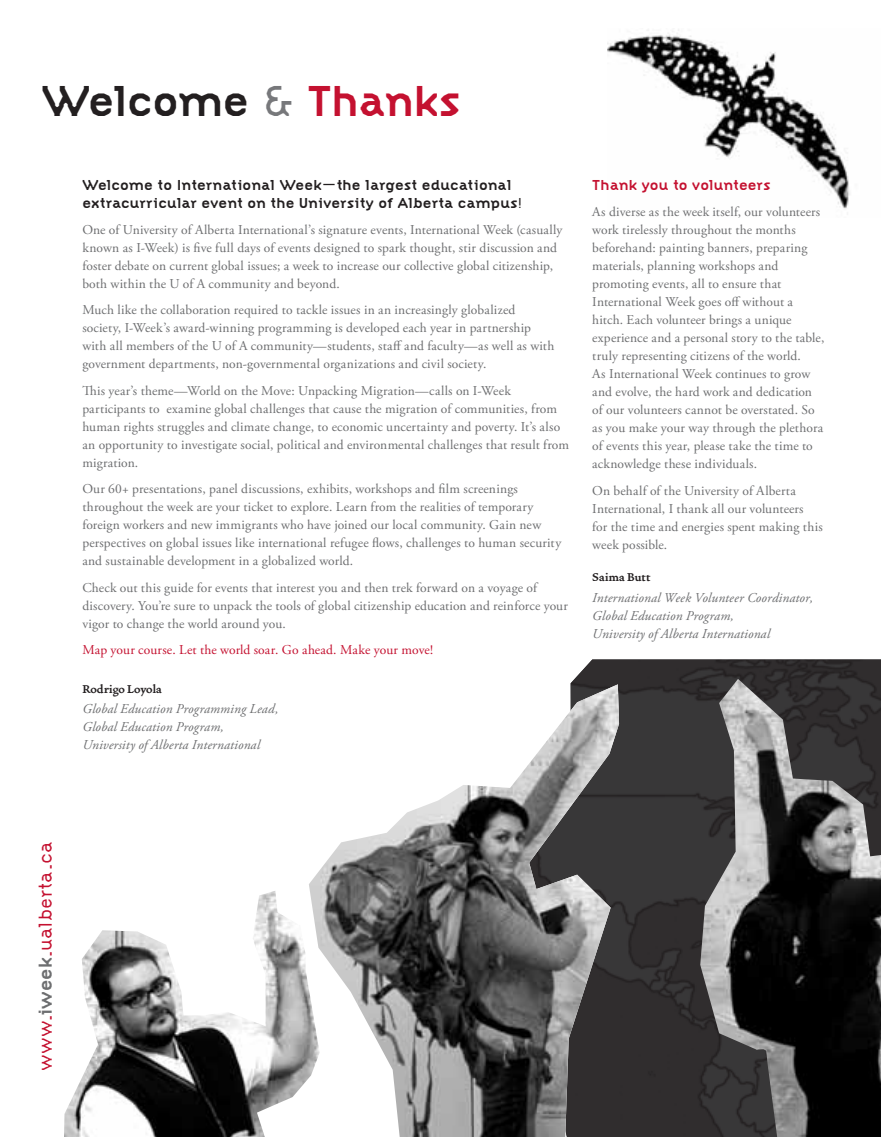
<style>
.page{position:relative;width:881px;height:1137px;background:#fff}
.page>*{position:absolute;margin:0;border:0;box-sizing:border-box;transform-origin:0 0}
.t1{font:700 45px "Simplex";letter-spacing:-.01em;color:#231f20}
.t2{font:300 19.5px "Simplex";letter-spacing:-.005em;color:#c41130}
.t3{font:700 15px/18px "Simplex";color:#231f20}
.t4{font:700 15px "Simplex";letter-spacing:.005em;color:#c41130}
.t5{font:14.25px "Vendetta Bold Lining Figs";letter-spacing:.005em;color:#231f20}
.t6{font:13.5px/18px "Adobe Garamond Pro";letter-spacing:.01em;color:#6d6e70}
.t7{font:italic 13.5px/18px "Adobe Garamond Pro";letter-spacing:.01em;color:#6d6e70}
.t8{font:13.5px "Adobe Garamond Pro";letter-spacing:.01em;color:#c41130}
.s1{font-weight:300;color:#77787b}
.s2{color:#c41130}
.s3{font-weight:700;color:#6d6e70}
</style>
<div class="page">
<img style="left:570px;top:659px;width:310px;height:478px">
<img style="left:607px;top:29px;width:243px;height:180px">
<img style="left:309px;top:684px;width:309px;height:453px">
<img style="left:64px;top:890px;width:255px;height:247px">
<img style="left:699px;top:679px;width:181px;height:458px">
<h1 class="t1" style="left:42px;top:84px;width:420px">Welcome <span class="s1">&amp;</span> <span class="s2">Thanks</span></h1>
<p class="t3" style="left:82px;top:176px;width:441px">Welcome to International Week—the largest educational extracurricular event on the University of Alberta campus!</p>
<p class="t6" style="left:82px;top:222px;width:481px">One of University of Alberta International’s signature events, International Week (casually known as I-Week) is five full days of events designed to spark thought, stir discussion and foster debate on current global issues; a week to increase our collective global citizenship, both within the U of A community and beyond.</p>
<p class="t6" style="left:82px;top:302px;width:473px">Much like the collaboration required to tackle issues in an increasingly globalized society, I-Week’s award-winning programming is developed each year in partnership with all members of the U of A community—students, staff and faculty—as well as with government departments, non-governmental organizations and civil society.</p>
<p class="t6" style="left:82px;top:383px;width:488px">This year’s theme—World on the Move: Unpacking Migration—calls on I-Week participants to examine global challenges that cause the migration of communities, from human rights struggles and climate change, to economic uncertainty and poverty. It’s also an opportunity to investigate social, political and environmental challenges that result from migration.</p>
<p class="t6" style="left:82px;top:481px;width:480px">Our 60+ presentations, panel discussions, exhibits, workshops and film screenings throughout the week are your ticket to explore. Learn from the realities of temporary foreign workers and new immigrants who have joined our local community. Gain new perspectives on global issues like international refugee flows, challenges to human security and sustainable development in a globalized world.</p>
<p class="t6" style="left:82px;top:579px;width:487px">Check out this guide for events that interest you and then trek forward on a voyage of discovery. You’re sure to unpack the tools of global citizenship education and reinforce your vigor to change the world around you.</p>
<p class="t8" style="left:82px;top:644px;width:352px">Map your course. Let the world soar. Go ahead. Make your move!</p>
<p class="t5" style="left:82px;top:682px;width:81px">Rodrigo Loyola</p>
<p class="t7" style="left:82px;top:701px;width:197px">Global Education Programming Lead,<br>Global Education Program,<br>University of Alberta International</p>
<p class="t4" style="left:592px;top:179px;width:180px">Thank you to volunteers</p>
<p class="t6" style="left:592px;top:204px;width:233px">As diverse as the week itself, our volunteers work tirelessly throughout the months beforehand: painting banners, preparing materials, planning workshops and promoting events, all to ensure that International Week goes off without a hitch. Each volunteer brings a unique experience and a personal story to the table, truly representing citizens of the world.<br>As International Week continues to grow and evolve, the hard work and dedication of our volunteers cannot be overstated. So as you make your way through the plethora of events this year, please take the time to acknowledge these individuals.</p>
<p class="t6" style="left:592px;top:482px;width:232px">On behalf of the University of Alberta International, I thank all our volunteers<br>for the time and energies spent making this week possible.</p>
<p class="t5" style="left:592px;top:571px;width:60px">Saima Butt</p>
<p class="t7" style="left:592px;top:589px;width:222px">International Week Volunteer Coordinator,<br>Global Education Program,<br>University of Alberta International</p>
<h2 class="t2" style="left:38px;top:1071px;width:231px;rotate:-90deg">www.<span class="s3">iweek</span>.ualberta.ca</h2>
</div>
